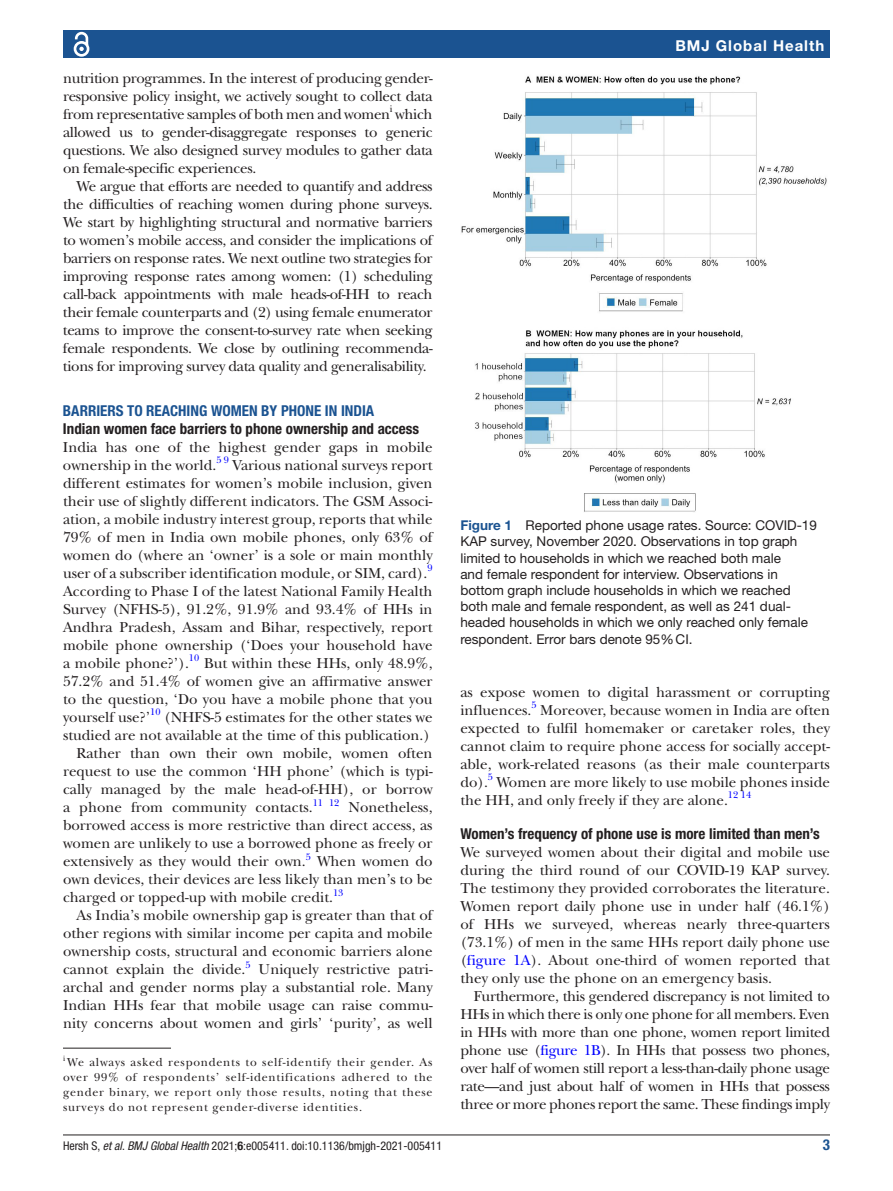
<style>
.page{position:relative;width:893px;height:1191px;background:#fff}
.page>*{position:absolute;margin:0;border:0;box-sizing:border-box;transform-origin:0 0}
.t1{font:15px/18px "New Baskerville";color:#231f20;text-align:justify}
.t2{font:700 condensed 15px "Helvetica Neue LT Std";color:#231f20}
.t3{font:700 condensed 15px "Helvetica Neue LT Std";color:#1b5391}
.t4{font:700 15px "Helvetica Neue LT Std";letter-spacing:.065em;color:#fff}
.t5{font:13.5px/16.2px "Helvetica Neue LT Std";color:#231f20}
.t6{font:12px/15px "New Baskerville";letter-spacing:.065em;color:#231f20;text-align:justify}
.t7{font:condensed 12px "Helvetica Neue LT Std";color:#231f20}
.t8{font:9.9px "New Baskerville";color:#00f}
.t9{font:9.9px "New Baskerville";color:#231f20}
.t10{font:7.95px "New Baskerville";color:#231f20}
.s1{font-weight:700;color:#1b5391}
.s2{color:#00f}
.s3{font-style:italic}
.s4{font-weight:700}
</style>
<div class="page">
<hr style="left:63px;top:1134px;width:767px;height:1px;background:#231f20">
<div style="left:63px;top:31px;width:767px;height:27px;background:#1b5391"></div>
<svg style="left:73px;top:31px;width:17px;height:26px"></svg>
<hr style="left:63px;top:1047px;width:108px;height:1px;background:#231f20">
<img style="left:461px;top:76px;width:366px;height:436px">
<p class="t1" style="left:63px;top:69px;width:371px">nutrition programmes. In the interest of producing gender&shy;responsive policy insight, we actively sought to collect data from representative samples of both men and women which</p>
<p class="t9" style="left:390px;top:103px;width:4px">i</p>
<p class="t1" style="left:63px;top:123px;width:371px">allowed us to gender-disaggregate responses to generic questions. We also designed survey modules to gather data on female-specific experiences.</p>
<p class="t1" style="left:63px;top:177px;width:371px;text-indent:14px">We argue that efforts are needed to quantify and address the difficulties of reaching women during phone surveys.<br>We start by highlighting structural and normative barriers to women’s mobile access, and consider the implications of barriers on response rates. We next outline two strategies for improving response rates among women: (1) scheduling call-back appointments with male heads-of-HH to reach their female counterparts and (2) using female enumerator teams to improve the consent-to-survey rate when seeking female respondents. We close by outlining recommenda&shy;tions for improving survey data quality and generalisability.</p>
<p class="t3" style="left:63px;top:402px;width:313px">BARRIERS TO REACHING WOMEN BY PHONE IN INDIA</p>
<p class="t2" style="left:63px;top:420px;width:358px">Indian women face barriers to phone ownership and access</p>
<p class="t1" style="left:63px;top:438px;width:371px">India has one of the highest gender gaps in mobile ownership in the world.<sup>5</sup> <sup>9</sup> Various national surveys report different estimates for women’s mobile inclusion, given their use of slightly different indicators. The GSM Associ&shy;ation, a mobile industry interest group, reports that while 79% of men in India own mobile phones, only 63% of women do (where an ‘owner’ is a sole or main monthly user of a subscriber identification module, or SIM, card).</p>
<p class="t8" style="left:427px;top:562px;width:7px">9</p>
<p class="t1" style="left:63px;top:582px;width:371px">According to Phase I of the latest National Family Health Survey (NFHS-5), 91.2%, 91.9% and 93.4% of HHs in Andhra Pradesh, Assam and Bihar, respectively, report mobile phone ownership (‘Does your household have a mobile phone?’).</p>
<p class="t8" style="left:189px;top:652px;width:12px">10</p>
<p class="t1" style="left:63px;top:654px;width:371px;text-indent:141px">But within these HHs, only 48.9%, 57.2% and 51.4% of women give an affirmative answer to the question, ‘Do you have a mobile phone that you yourself use?’</p>
<p class="t8" style="left:150px;top:706px;width:12px">10</p>
<p class="t1" style="left:164px;top:708px;width:270px">(NHFS-5 estimates for the other states we</p>
<p class="t1" style="left:63px;top:726px;width:368px">studied are not available at the time of this publication.)</p>
<p class="t1" style="left:76px;top:744px;width:358px">Rather than own their own mobile, women often</p>
<p class="t1" style="left:63px;top:762px;width:371px">request to use the common ‘HH phone’ (which is typi-</p>
<p class="t1" style="left:63px;top:780px;width:371px">cally managed by the male head-of-HH), or borrow</p>
<p class="t1" style="left:63px;top:798px;width:371px">a phone from community contacts.<sup>11</sup> <sup>12</sup> Nonetheless,</p>
<p class="t1" style="left:63px;top:816px;width:371px">borrowed access is more restrictive than direct access, as</p>
<p class="t1" style="left:63px;top:834px;width:371px">women are unlikely to use a borrowed phone as freely or</p>
<p class="t1" style="left:63px;top:852px;width:244px">extensively as they would their own.</p>
<p class="t8" style="left:306px;top:850px;width:7px">5</p>
<p class="t1" style="left:63px;top:852px;width:371px;text-indent:254px">When women do own devices, their devices are less likely than men’s to be charged or topped-up with mobile credit.</p>
<p class="t8" style="left:333px;top:886px;width:12px">13</p>
<p class="t1" style="left:63px;top:906px;width:371px;text-indent:14px">As India’s mobile ownership gap is greater than that of other regions with similar income per capita and mobile ownership costs, structural and economic barriers alone cannot explain the divide.</p>
<p class="t8" style="left:246px;top:958px;width:7px">5</p>
<p class="t1" style="left:63px;top:960px;width:371px;text-indent:196px">Uniquely restrictive patri&shy;archal and gender norms play a substantial role. Many Indian HHs fear that mobile usage can raise commu&shy;nity concerns about women and girls’ ‘purity’, as well</p>
<p class="t10" style="left:63px;top:1053px;width:4px">i</p>
<p class="t6" style="left:63px;top:1054px;width:371px;text-indent:4px">We always asked respondents to self-identify their gender. As over 99% of respondents’ self-identifications adhered to the gender binary, we report only those results, noting that these surveys do not represent gender-diverse identities.</p>
<p class="t4" style="left:675px;top:36px;width:150px">BMJ Global Health</p>
<p class="t5" style="left:460px;top:517px;width:358px"><span class="s1">Figure 1</span> Reported phone usage rates. Source: COVID-19<br>KAP survey, November 2020. Observations in top graph limited to households in which we reached both male<br>and female respondent for interview. Observations in bottom graph include households in which we reached both male and female respondent, as well as 241 dual&shy;headed households in which we only reached only female respondent. Error bars denote 95%CI.</p>
<p class="t1" style="left:460px;top:683px;width:371px">as expose women to digital harassment or corrupting influences.</p>
<p class="t8" style="left:531px;top:699px;width:7px">5</p>
<p class="t1" style="left:460px;top:701px;width:371px;text-indent:80px">Moreover, because women in India are often expected to fulfil homemaker or caretaker roles, they cannot claim to require phone access for socially accept&shy;able, work-related reasons (as their male counterparts do).</p>
<p class="t8" style="left:488px;top:771px;width:7px">5</p>
<p class="t1" style="left:460px;top:773px;width:371px;text-indent:36px">Women are more likely to use mobile phones inside the HH, and only freely if they are alone.</p>
<p class="t8" style="left:728px;top:789px;width:25px">12 14</p>
<p class="t2" style="left:460px;top:825px;width:361px">Women’s frequency of phone use is more limited than men’s</p>
<p class="t1" style="left:460px;top:843px;width:371px">We surveyed women about their digital and mobile use during the third round of our COVID-19 KAP survey.<br>The testimony they provided corroborates the literature.<br>Women report daily phone use in under half (46.1%) of HHs we surveyed, whereas nearly three-quarters (73.1%) of men in the same HHs report daily phone use (<span class="s2">figure 1A</span>). About one-third of women reported that they only use the phone on an emergency basis.</p>
<p class="t1" style="left:460px;top:987px;width:371px;text-indent:14px">Furthermore, this gendered discrepancy is not limited to HHs in which there is only one phone for all members. Even in HHs with more than one phone, women report limited phone use (<span class="s2">figure 1B</span>). In HHs that possess two phones, over half of women still report a less-than-daily phone usage rate—and just about half of women in HHs that possess three or more phones report the same. These findings imply</p>
<p class="t7" style="left:63px;top:1138px;width:381px">Hersh S, <span class="s3">et al</span>. <span class="s3">BMJ Global Health</span> 2021;<span class="s4">6</span>:e005411. doi:10.1136/bmjgh-2021-005411</p>
<p class="t3" style="left:823px;top:1135px;width:9px">3</p>
</div>
